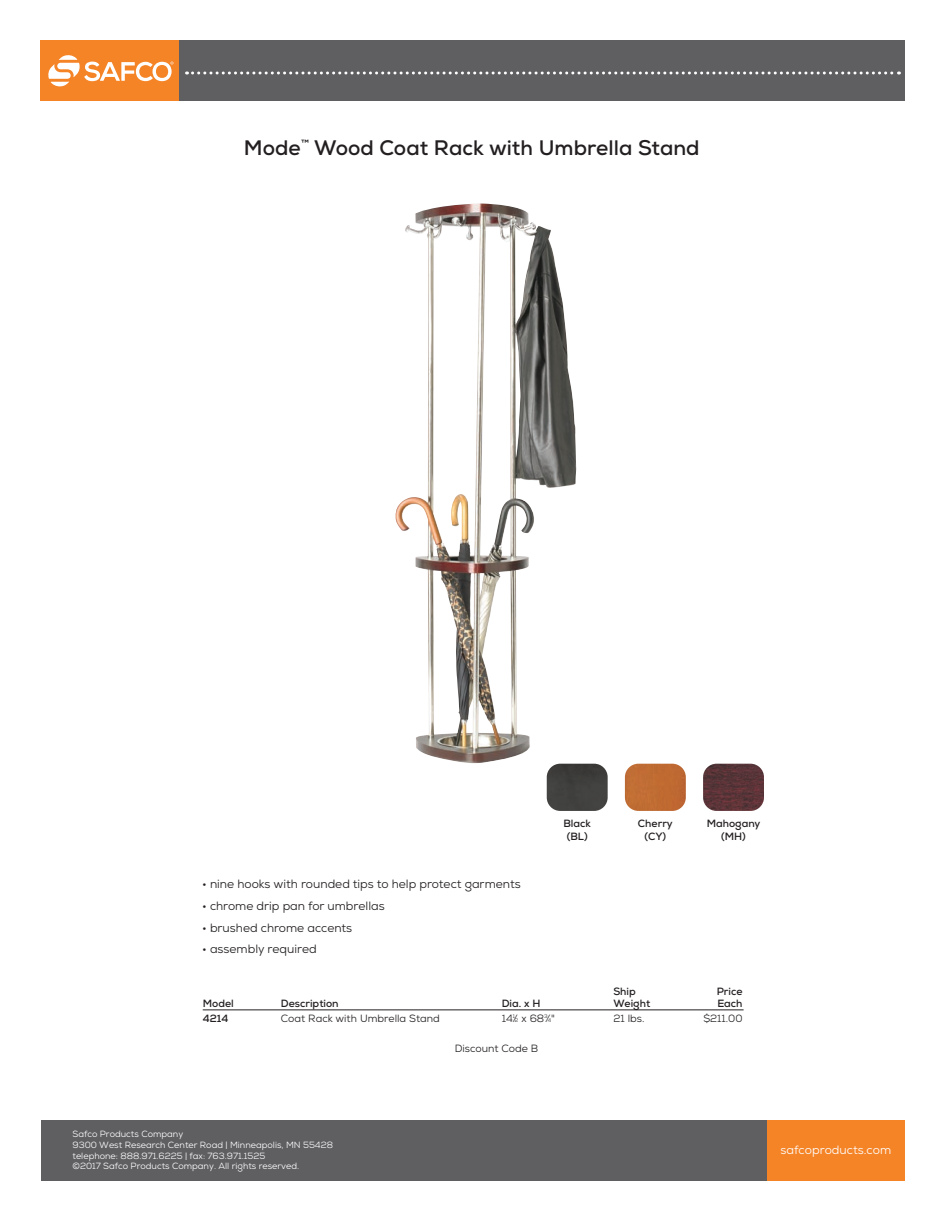
<style>
.page{position:relative;width:945px;height:1215px;background:#fff}
.page>*{position:absolute;margin:0;border:0;box-sizing:border-box;transform-origin:0 0}
.t1{font:700 21px "Nexa";color:#231f20}
.t2{font:12px "Nexa";color:#231f20}
.t3{font:12px "Nexa";color:#fff}
.t4{font:700 10.5px/12.6px "Nexa";color:#231f20;text-align:center}
.t5{font:10.5px "Nexa";color:#231f20}
.t6{font:9px/10.8px "Nexa";color:#fff}
.s1{font-size:5.25px}
</style>
<div class="page">
<div style="left:40px;top:40px;width:139px;height:61px;background:#f58427"></div>
<div style="left:179px;top:40px;width:725px;height:61px;background:#5f5f62"></div>
<svg style="left:187px;top:72px;width:712px;height:2px"></svg>
<div style="left:766px;top:1120px;width:139px;height:60px;background:#f58427"></div>
<div style="left:41px;top:1120px;width:725px;height:60px;background:#5f5f62"></div>
<svg style="left:48px;top:55px;width:125px;height:32px"></svg>
<hr style="left:203px;top:1010px;width:541px;height:1px;background:#231f20">
<img style="left:395px;top:203px;width:181px;height:560px">
<img style="left:703px;top:764px;width:61px;height:47px">
<img style="left:625px;top:764px;width:61px;height:47px">
<img style="left:547px;top:764px;width:61px;height:47px">
<h1 class="t1" style="left:244px;top:140px;width:457px">Mode<sup>™</sup> Wood Coat Rack with Umbrella Stand</h1>
<h2 class="t2" style="left:202px;top:879px;width:320px">• nine hooks with rounded tips to help protect garments</h2>
<h2 class="t2" style="left:202px;top:901px;width:184px">• chrome drip pan for umbrellas</h2>
<h2 class="t2" style="left:202px;top:923px;width:152px">• brushed chrome accents</h2>
<h2 class="t2" style="left:202px;top:945px;width:116px">• assembly required</h2>
<p class="t4" style="left:563px;top:818px;width:29px">Black (BL)</p>
<p class="t4" style="left:638px;top:818px;width:36px">Cherry (CY)</p>
<p class="t4" style="left:707px;top:818px;width:55px">Mahogany (MH)</p>
<p class="t4" style="left:613px;top:986px;width:24px">Ship</p>
<p class="t4" style="left:717px;top:986px;width:27px">Price</p>
<p class="t4" style="left:203px;top:998px;width:33px">Model</p>
<p class="t4" style="left:281px;top:998px;width:59px">Description</p>
<p class="t4" style="left:502px;top:998px;width:40px">Dia. x H</p>
<p class="t4" style="left:613px;top:998px;width:38px">Weight</p>
<p class="t4" style="left:717px;top:998px;width:27px">Each</p>
<p class="t4" style="left:203px;top:1013px;width:27px">4214</p>
<p class="t5" style="left:281px;top:1015px;width:160px">Coat Rack with Umbrella Stand</p>
<p class="t5" style="left:502px;top:1015px;width:55px">14<sup>1</sup>⁄<span class="s1">2</span> x 68<sup>3</sup>⁄<span class="s1">4</span>"</p>
<p class="t5" style="left:613px;top:1015px;width:33px">21 lbs.</p>
<p class="t5" style="left:703px;top:1015px;width:41px">$211.00</p>
<p class="t5" style="left:455px;top:1045px;width:85px">Discount Code B</p>
<p class="t6" style="left:72px;top:1129px;width:262px">Safco Products Company<br>9300 West Research Center Road | Minneapolis, MN 55428 telephone: 888.971.6225 | fax: 763.971.1525<br>©2017 Safco Products Company. All rights reserved.</p>
<h2 class="t3" style="left:780px;top:1146px;width:112px">safcoproducts.com</h2>
</div>
